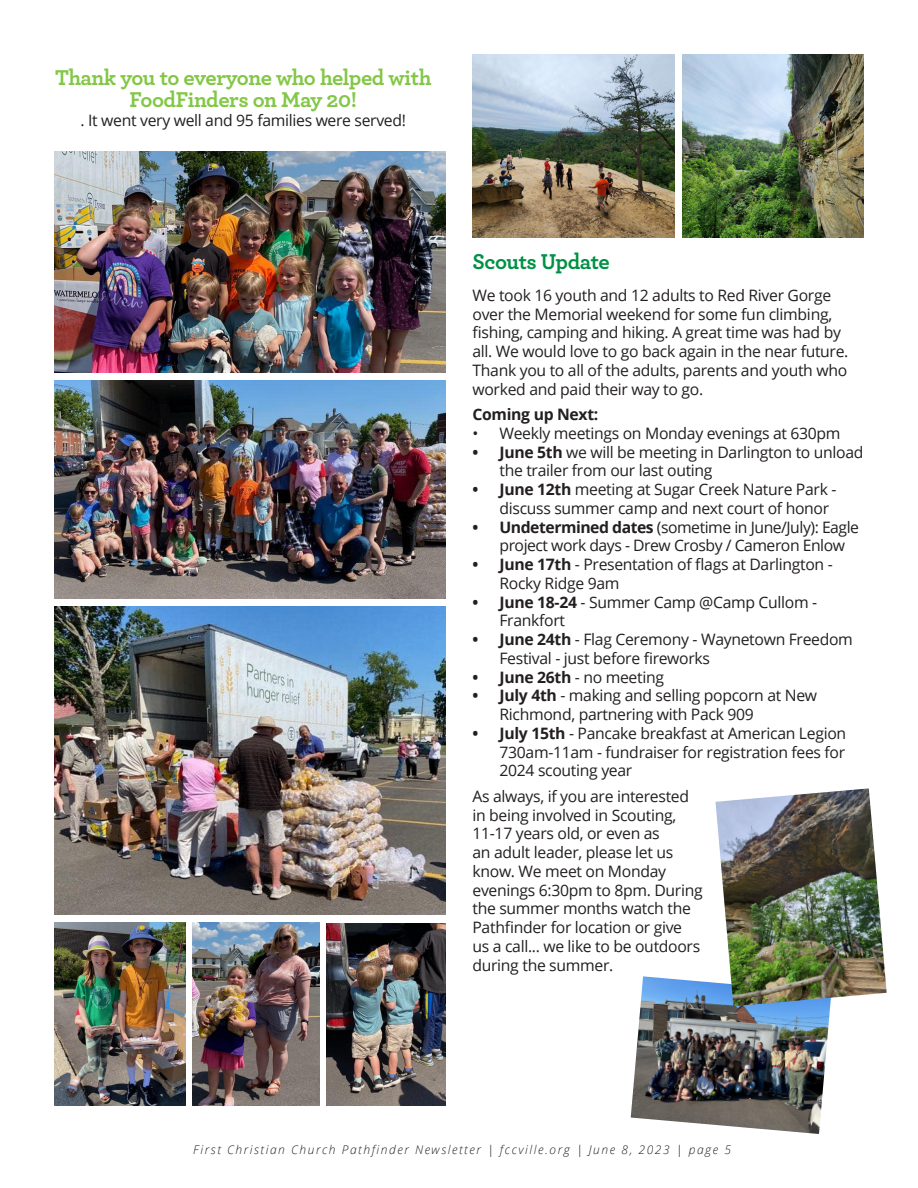
<style>
.page{position:relative;width:918px;height:1188px;background:#fff}
.page>*{position:absolute;margin:0;border:0;box-sizing:border-box;transform-origin:0 0}
.Body_copy{font:700 22.5px/22.5px "Archer";letter-spacing:-.02em;color:#82c745;text-align:center}
.Body_copy-2{font:700 22.5px "Archer";letter-spacing:-.025em;color:#009145}
.Body_copy-3{font:15.75px/18.8px "Open Sans";letter-spacing:-.02em;color:#231f20}
.Body_copy-4{font:700 15.75px "Open Sans";letter-spacing:-.02em;color:#231f20}
.Body_copy-5{font:italic 300 12px "Open Sans";letter-spacing:.13em;color:#231f20}
.s1{font-weight:700}
</style>
<div class="page">
<img style="left:631px;top:976px;width:200px;height:158px">
<img style="left:683px;top:54px;width:181px;height:184px">
<img style="left:472px;top:54px;width:202px;height:183px">
<img style="left:716px;top:788px;width:171px;height:218px">
<img style="left:327px;top:923px;width:119px;height:182px">
<img style="left:54px;top:151px;width:392px;height:221px">
<img style="left:54px;top:380px;width:392px;height:219px">
<img style="left:54px;top:607px;width:392px;height:307px">
<img style="left:54px;top:923px;width:132px;height:182px">
<img style="left:193px;top:923px;width:126px;height:182px">
<p class="Body_copy" style="left:55px;top:65px;width:378px">Thank you to everyone who helped with<br>FoodFinders on May 20!</p>
<p class="Body_copy-3" style="left:81px;top:111px;width:327px">. It went very well and 95 families were served!</p>
<p class="Body_copy-2" style="left:472px;top:243px;width:139px">Scouts Update</p>
<p class="Body_copy-3" style="left:472px;top:285px;width:377px">We took 16 youth and 12 adults to Red River Gorge over the Memorial weekend for some fun climbing, fishing, camping and hiking. A great time was had by all. We would love to go back again in the near future.<br>Thank you to all of the adults, parents and youth who worked and paid their way to go.</p>
<p class="Body_copy-4" style="left:472px;top:403px;width:127px">Coming up Next:</p>
<p class="Body_copy-3" style="left:472px;top:423px;width:370px">• Weekly meetings on Monday evenings at 630pm</p>
<p class="Body_copy-3" style="left:500px;top:442px;width:366px;text-indent:-27px"><span class="s1">• June 5th</span> we will be meeting in Darlington to unload the trailer from our last outing</p>
<p class="Body_copy-3" style="left:500px;top:480px;width:338px;text-indent:-27px"><span class="s1">• June 12th</span> meeting at Sugar Creek Nature Park - discuss summer camp and next court of honor</p>
<p class="Body_copy-3" style="left:500px;top:517px;width:361px;text-indent:-27px"><span class="s1">• Undetermined dates</span> (sometime in June/July): Eagle project work days - Drew Crosby / Cameron Enlow</p>
<p class="Body_copy-3" style="left:500px;top:555px;width:335px;text-indent:-27px"><span class="s1">• June 17th</span> - Presentation of flags at Darlington -<br>Rocky Ridge 9am</p>
<p class="Body_copy-3" style="left:500px;top:592px;width:319px;text-indent:-27px"><span class="s1">• June 18-24</span> - Summer Camp @Camp Cullom -<br>Frankfort</p>
<p class="Body_copy-3" style="left:500px;top:630px;width:355px;text-indent:-27px"><span class="s1">• June 24th</span> - Flag Ceremony - Waynetown Freedom<br>Festival - just before fireworks</p>
<p class="Body_copy-3" style="left:472px;top:667px;width:193px"><span class="s1">• June 26th</span> - no meeting</p>
<p class="Body_copy-3" style="left:500px;top:686px;width:319px;text-indent:-27px"><span class="s1">• July 4th</span> - making and selling popcorn at New<br>Richmond, partnering with Pack 909</p>
<p class="Body_copy-3" style="left:500px;top:723px;width:348px;text-align:justify;text-indent:-27px"><span class="s1">• July 15th</span> - Pancake breakfast at American Legion 730am-11am - fundraiser for registration fees for 2024 scouting year</p>
<p class="Body_copy-3" style="left:472px;top:786px;width:232px">As always, if you are interested in being involved in Scouting,<br>11-17 years old, or even as<br>an adult leader, please let us know. We meet on Monday evenings 6:30pm to 8pm. During the summer months watch the<br>Pathfinder for location or give us a call... we like to be outdoors during the summer.</p>
<p class="Body_copy-5" style="left:193px;top:1141px;width:539px">First Christian Church Pathfinder Newsletter | fccville.org | June 8, 2023 | page 5</p>
</div>
